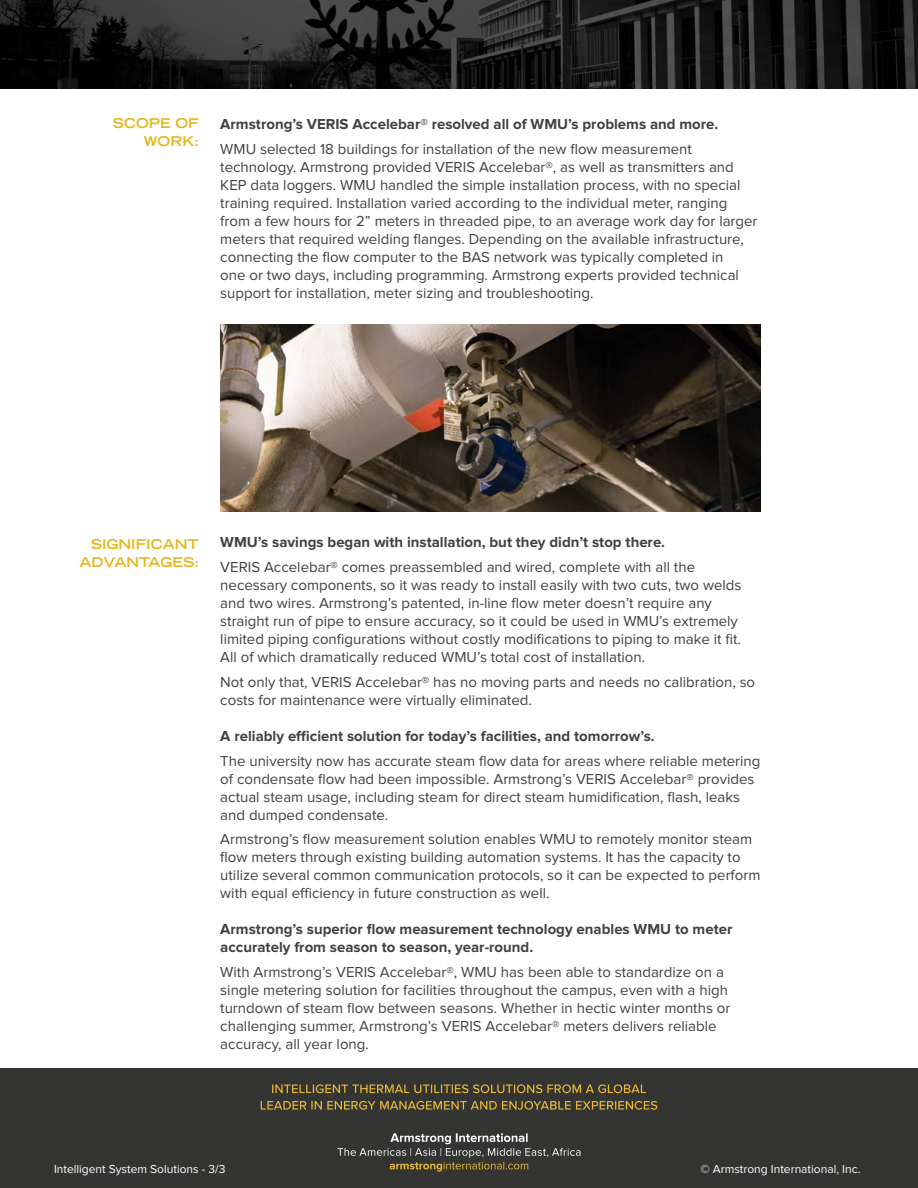
<style>
.page{position:relative;width:918px;height:1188px;background:#fff}
.page>*{position:absolute;margin:0;border:0;box-sizing:border-box;transform-origin:0 0}
.t1{font:15px/18px "Proxima Nova";color:#414042}
.t2{font:700 15px/18px "Proxima Nova";color:#414042}
.t3{font:700 expanded 13.5px/18px "Trade Gothic LT Std";color:#e5b822;text-align:right}
.t4{font:12px "Proxima Nova";color:#fff}
</style>
<div class="page">
<div style="left:0;top:1068px;width:918px;height:120px;background:#343433"></div>
<svg style="left:337px;top:1133px;width:244px;height:39px"></svg>
<svg style="left:261px;top:1101px;width:396px;height:9px"></svg>
<svg style="left:272px;top:1084px;width:374px;height:9px"></svg>
<img style="left:0;top:0;width:918px;height:88px">
<img style="left:220px;top:324px;width:540px;height:188px">
<p class="t3" style="left:113px;top:114px;width:88px">SCOPE OF<br>WORK:</p>
<p class="t2" style="left:220px;top:115px;width:500px">Armstrong’s VERIS Accelebar® resolved all of WMU’s problems and more.</p>
<p class="t1" style="left:220px;top:140px;width:539px">WMU selected 18 buildings for installation of the new flow measurement technology. Armstrong provided VERIS Accelebar®, as well as transmitters and KEP data loggers. WMU handled the simple installation process, with no special training required. Installation varied according to the individual meter, ranging from a few hours for 2” meters in threaded pipe, to an average work day for larger meters that required welding flanges. Depending on the available infrastructure, connecting the flow computer to the BAS network was typically completed in<br>one or two days, including programming. Armstrong experts provided technical support for installation, meter sizing and troubleshooting.</p>
<p class="t3" style="left:80px;top:535px;width:121px">SIGNIFICANT<br>ADVANTAGES:</p>
<p class="t2" style="left:220px;top:534px;width:446px">WMU’s savings began with installation, but they didn’t stop there.</p>
<p class="t1" style="left:220px;top:559px;width:523px">VERIS Accelebar® comes preassembled and wired, complete with all the necessary components, so it was ready to install easily with two cuts, two welds and two wires. Armstrong’s patented, in-line flow meter doesn’t require any straight run of pipe to ensure accuracy, so it could be used in WMU’s extremely limited piping configurations without costly modifications to piping to make it fit.<br>All of which dramatically reduced WMU’s total cost of installation.</p>
<p class="t1" style="left:220px;top:673px;width:536px">Not only that, VERIS Accelebar® has no moving parts and needs no calibration, so costs for maintenance were virtually eliminated.</p>
<p class="t2" style="left:220px;top:727px;width:436px">A reliably efficient solution for today’s facilities, and tomorrow’s.</p>
<p class="t1" style="left:220px;top:752px;width:542px">The university now has accurate steam flow data for areas where reliable metering of condensate flow had been impossible. Armstrong’s VERIS Accelebar® provides actual steam usage, including steam for direct steam humidification, flash, leaks and dumped condensate.</p>
<p class="t1" style="left:220px;top:831px;width:542px">Armstrong’s flow measurement solution enables WMU to remotely monitor steam flow meters through existing building automation systems. It has the capacity to utilize several common communication protocols, so it can be expected to perform with equal efficiency in future construction as well.</p>
<p class="t2" style="left:220px;top:921px;width:514px">Armstrong’s superior flow measurement technology enables WMU to meter accurately from season to season, year-round.</p>
<p class="t1" style="left:220px;top:964px;width:512px">With Armstrong’s VERIS Accelebar®, WMU has been able to standardize on a single metering solution for facilities throughout the campus, even with a high turndown of steam flow between seasons. Whether in hectic winter months or challenging summer, Armstrong’s VERIS Accelebar® meters delivers reliable accuracy, all year long.</p>
<p class="t4" style="left:54px;top:1164px;width:173px">Intelligent System Solutions - 3/3</p>
<p class="t4" style="left:700px;top:1164px;width:162px">© Armstrong International, Inc.</p>
</div>
